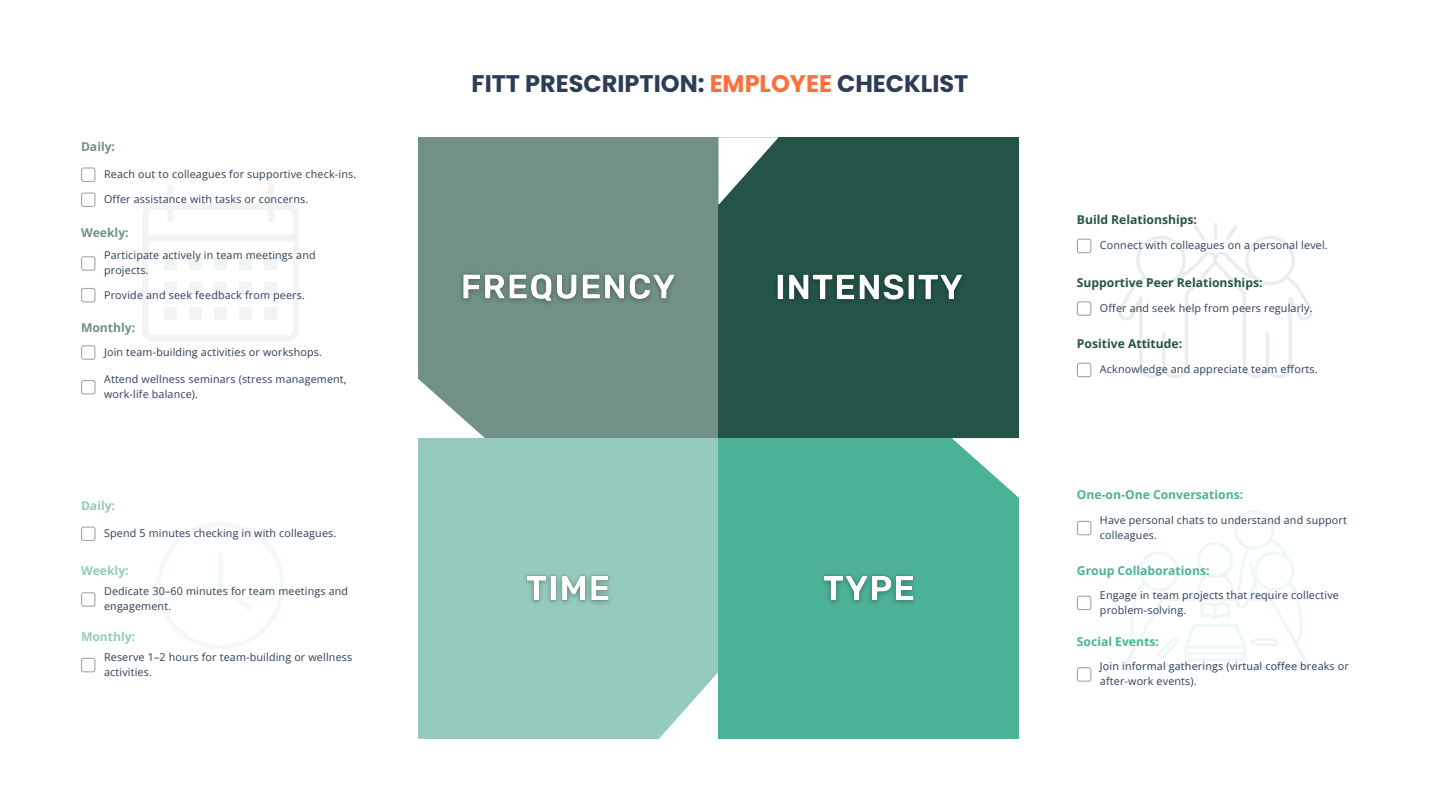
<style>
.page{position:relative;width:1440px;height:810px;background:#fff}
.page>*{position:absolute;margin:0;border:0;box-sizing:border-box;transform-origin:0 0}
.t1{font:700 24px "Poppins";color:#2c3d55}
.t2{font:700 12.2px "Open Sans";color:#245448}
.t3{font:700 12.2px "Open Sans";color:#4bb298}
.t4{font:700 12.2px "Open Sans";color:#719088}
.t5{font:700 12.2px "Open Sans";color:#95cbbd}
.t6{font:10.8px/15px "Open Sans";letter-spacing:.015em;color:#2c3d55}
.s1{color:#fd703c}
</style>
<div class="page">
<svg style="left:142px;top:185px;width:157px;height:156px"></svg>
<div style="left:164px;top:257px;width:13px;height:12px;background:#f1f4f3"></div>
<div style="left:189px;top:257px;width:13px;height:12px;background:#f1f4f3"></div>
<div style="left:214px;top:257px;width:13px;height:12px;background:#f1f4f3"></div>
<div style="left:240px;top:257px;width:12px;height:12px;background:#f1f4f3"></div>
<div style="left:265px;top:257px;width:12px;height:12px;background:#f1f4f3"></div>
<div style="left:164px;top:282px;width:13px;height:12px;background:#f1f4f3"></div>
<div style="left:189px;top:282px;width:13px;height:12px;background:#f1f4f3"></div>
<div style="left:214px;top:282px;width:13px;height:12px;background:#f1f4f3"></div>
<div style="left:240px;top:282px;width:12px;height:12px;background:#f1f4f3"></div>
<div style="left:265px;top:282px;width:12px;height:12px;background:#f1f4f3"></div>
<div style="left:164px;top:307px;width:13px;height:13px;background:#f1f4f3"></div>
<div style="left:189px;top:307px;width:13px;height:13px;background:#f1f4f3"></div>
<div style="left:214px;top:307px;width:13px;height:13px;background:#f1f4f3"></div>
<div style="left:240px;top:307px;width:12px;height:13px;background:#f1f4f3"></div>
<div style="left:265px;top:307px;width:12px;height:13px;background:#f1f4f3"></div>
<svg style="left:81px;top:167px;width:15px;height:15px"></svg>
<svg style="left:81px;top:193px;width:15px;height:14px"></svg>
<svg style="left:81px;top:256px;width:15px;height:15px"></svg>
<svg style="left:81px;top:288px;width:15px;height:14px"></svg>
<svg style="left:81px;top:345px;width:15px;height:15px"></svg>
<svg style="left:81px;top:380px;width:15px;height:14px"></svg>
<svg style="left:1118px;top:223px;width:195px;height:155px"></svg>
<svg style="left:1077px;top:239px;width:14px;height:14px"></svg>
<svg style="left:1077px;top:301px;width:14px;height:15px"></svg>
<svg style="left:1077px;top:363px;width:14px;height:14px"></svg>
<svg style="left:157px;top:522px;width:127px;height:127px"></svg>
<svg style="left:81px;top:527px;width:15px;height:14px"></svg>
<svg style="left:81px;top:592px;width:15px;height:15px"></svg>
<svg style="left:81px;top:658px;width:15px;height:14px"></svg>
<svg style="left:1123px;top:510px;width:187px;height:157px"></svg>
<svg style="left:1077px;top:521px;width:14px;height:14px"></svg>
<svg style="left:1077px;top:596px;width:14px;height:14px"></svg>
<svg style="left:1077px;top:667px;width:14px;height:15px"></svg>
<div style="left:418px;top:137px;width:301px;height:301px;background:#719088"></div>
<svg style="left:418px;top:379px;width:67px;height:59px"></svg>
<div style="left:418px;top:438px;width:301px;height:301px;background:#95cbbd"></div>
<svg style="left:659px;top:672px;width:60px;height:67px"></svg>
<div style="left:719px;top:137px;width:300px;height:301px;background:#245448"></div>
<svg style="left:719px;top:137px;width:59px;height:67px"></svg>
<div style="left:719px;top:438px;width:300px;height:301px;background:#4bb298"></div>
<svg style="left:952px;top:438px;width:67px;height:60px"></svg>
<img style="left:461px;top:274px;width:214px;height:29px">
<img style="left:777px;top:274px;width:185px;height:27px">
<img style="left:525px;top:574px;width:85px;height:30px">
<img style="left:822px;top:575px;width:93px;height:29px">
<h3 class="t4" style="left:81px;top:138px;width:36px">Daily:</h3>
<h3 class="t6" style="left:104px;top:166px;width:254px">Reach out to colleagues for supportive check-ins.</h3>
<p class="t6" style="left:104px;top:192px;width:206px">Offer assistance with tasks or concerns.</p>
<p class="t4" style="left:81px;top:224px;width:49px">Weekly:</p>
<p class="t6" style="left:104px;top:248px;width:213px">Participate actively in team meetings and projects.</p>
<p class="t6" style="left:104px;top:287px;width:202px">Provide and seek feedback from peers.</p>
<p class="t4" style="left:81px;top:319px;width:56px">Monthly:</p>
<p class="t6" style="left:104px;top:344px;width:220px">Join team-building activities or workshops.</p>
<p class="t6" style="left:104px;top:372px;width:244px">Attend wellness seminars (stress management, work-life balance).</p>
<p class="t5" style="left:81px;top:497px;width:36px">Daily:</p>
<p class="t6" style="left:104px;top:526px;width:234px">Spend 5 minutes checking in with colleagues.</p>
<h3 class="t5" style="left:81px;top:562px;width:49px">Weekly:</h3>
<p class="t6" style="left:104px;top:584px;width:246px">Dedicate 30–60 minutes for team meetings and engagement.</p>
<h3 class="t6" style="left:104px;top:649px;width:250px">Reserve 1–2 hours for team-building or wellness activities.</h3>
<p class="t5" style="left:81px;top:628px;width:56px">Monthly:</p>
<p class="t1" style="left:472px;top:67px;width:498px">FITT PRESCRIPTION: <span class="s1">EMPLOYEE</span> CHECKLIST</p>
<p class="t2" style="left:1077px;top:211px;width:122px">Build Relationships:</p>
<h3 class="t6" style="left:1100px;top:238px;width:229px">Connect with colleagues on a personal level.</h3>
<h3 class="t2" style="left:1077px;top:274px;width:187px">Supportive Peer Relationships:</h3>
<p class="t6" style="left:1100px;top:300px;width:214px">Offer and seek help from peers regularly.</p>
<p class="t2" style="left:1077px;top:335px;width:107px">Positive Attitude:</p>
<p class="t6" style="left:1100px;top:362px;width:219px">Acknowledge and appreciate team efforts.</p>
<p class="t3" style="left:1077px;top:486px;width:168px">One-on-One Conversations:</p>
<p class="t6" style="left:1100px;top:512px;width:249px">Have personal chats to understand and support colleagues.</p>
<h2 class="t3" style="left:1077px;top:562px;width:134px">Group Collaborations:</h2>
<p class="t6" style="left:1100px;top:587px;width:240px">Engage in team projects that require collective problem-solving.</p>
<p class="t3" style="left:1077px;top:633px;width:84px">Social Events:</p>
<p class="t6" style="left:1100px;top:659px;width:250px">Join informal gatherings (virtual coffee breaks or after-work events).</p>
</div>
